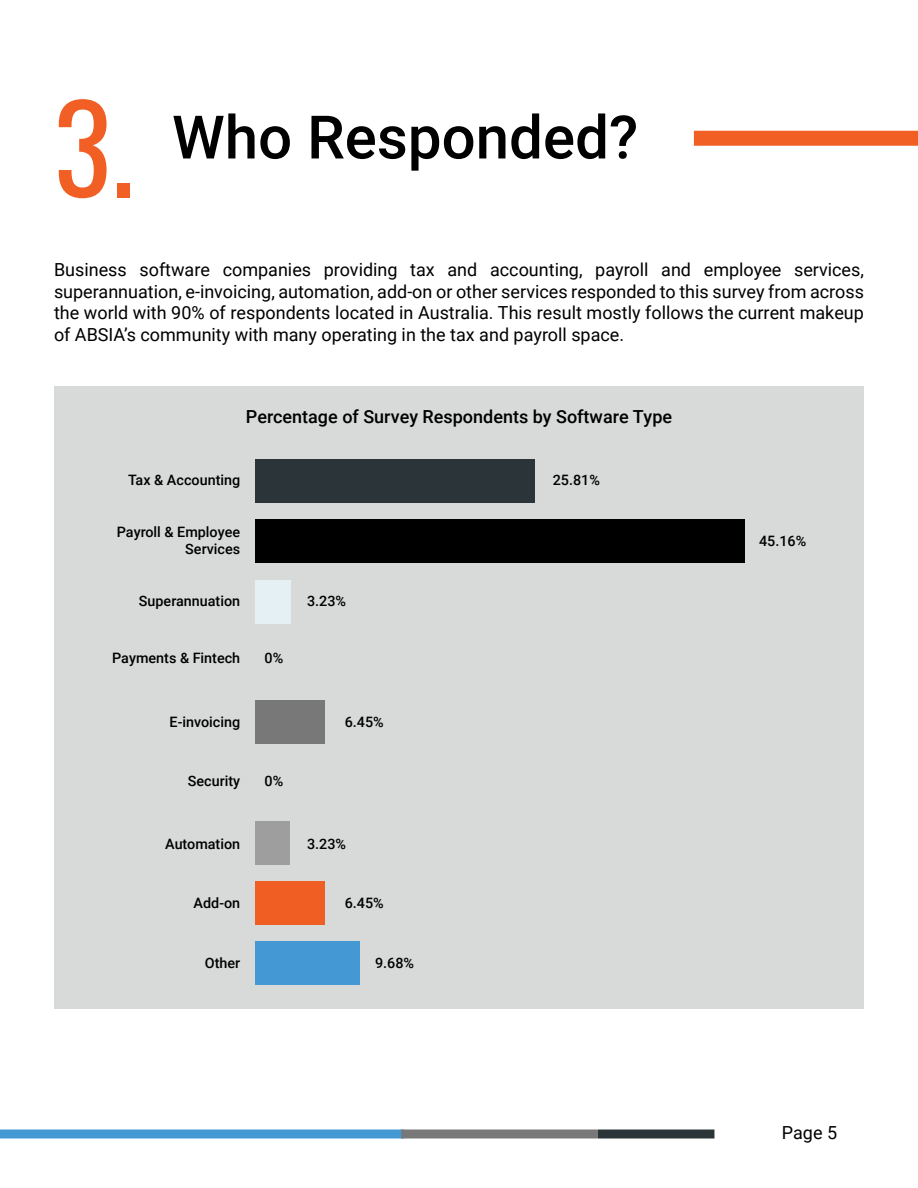
<style>
.page{position:relative;width:918px;height:1188px;background:#fff}
.page>*{position:absolute;margin:0;border:0;box-sizing:border-box;transform-origin:0 0}
.t1{font:500 60px "Roboto";color:#000}
.t2{font:18px/21.6px "Roboto";color:#000;text-align:justify}
.t3{font:500 18px "Roboto";color:#000}
.t4{font:500 14.4px/17.2px "Roboto";color:#000;text-align:right}
.s1{font-family:"Oswald";font-weight:400;font-size:120px;color:#f15f24}
</style>
<div class="page">
<div style="left:54px;top:387px;width:810px;height:622px;background:#d8dad9"></div>
<div style="left:694px;top:131px;width:224px;height:15px;background:#f15f24"></div>
<div style="left:255px;top:460px;width:280px;height:43px;background:#2b3439"></div>
<div style="left:255px;top:941px;width:105px;height:44px;background:#4498d3"></div>
<div style="left:255px;top:520px;width:489px;height:43px;background:#000"></div>
<div style="left:255px;top:700px;width:70px;height:44px;background:#787878"></div>
<div style="left:255px;top:821px;width:35px;height:43px;background:#9e9e9e"></div>
<div style="left:255px;top:580px;width:35px;height:43px;background:#e5f0f5"></div>
<div style="left:255px;top:881px;width:70px;height:43px;background:#f15e24"></div>
<div style="left:0;top:1130px;width:404px;height:8px;background:#4498d3"></div>
<div style="left:401px;top:1130px;width:197px;height:8px;background:#787878"></div>
<div style="left:598px;top:1130px;width:116px;height:8px;background:#2b3439"></div>
<h1 class="t1" style="left:54px;top:95px;width:586px"><span class="s1">3.</span> Who Responded?</h1>
<p class="t2" style="left:54px;top:258px;width:812px">Business software companies providing tax and accounting, payroll and employee services, superannuation, e-invoicing, automation, add-on or other services responded to this survey from across the world with 90% of respondents located in Australia. This result mostly follows the current makeup of ABSIA’s community with many operating in the tax and payroll space.</p>
<p class="t3" style="left:246px;top:404px;width:428px">Percentage of Survey Respondents by Software Type</p>
<p class="t4" style="left:128px;top:471px;width:114px">Tax &amp; Accounting</p>
<p class="t4" style="left:553px;top:471px;width:49px">25.81%</p>
<p class="t4" style="left:117px;top:523px;width:125px">Payroll &amp; Employee<br>Services</p>
<p class="t4" style="left:759px;top:532px;width:49px">45.16%</p>
<p class="t4" style="left:139px;top:591px;width:103px">Superannuation</p>
<p class="t4" style="left:307px;top:591px;width:41px">3.23%</p>
<p class="t4" style="left:112px;top:649px;width:130px">Payments &amp; Fintech</p>
<p class="t4" style="left:265px;top:649px;width:20px">0%</p>
<p class="t4" style="left:170px;top:713px;width:72px">E-invoicing</p>
<p class="t4" style="left:188px;top:772px;width:54px">Security</p>
<p class="t4" style="left:265px;top:772px;width:20px">0%</p>
<p class="t4" style="left:345px;top:713px;width:41px">6.45%</p>
<p class="t4" style="left:165px;top:834px;width:77px">Automation</p>
<p class="t4" style="left:307px;top:834px;width:41px">3.23%</p>
<p class="t4" style="left:194px;top:893px;width:48px">Add-on</p>
<p class="t4" style="left:345px;top:893px;width:41px">6.45%</p>
<p class="t4" style="left:205px;top:954px;width:37px">Other</p>
<p class="t4" style="left:375px;top:954px;width:41px">9.68%</p>
<p class="t2" style="left:782px;top:1121px;width:57px">Page 5</p>
</div>
